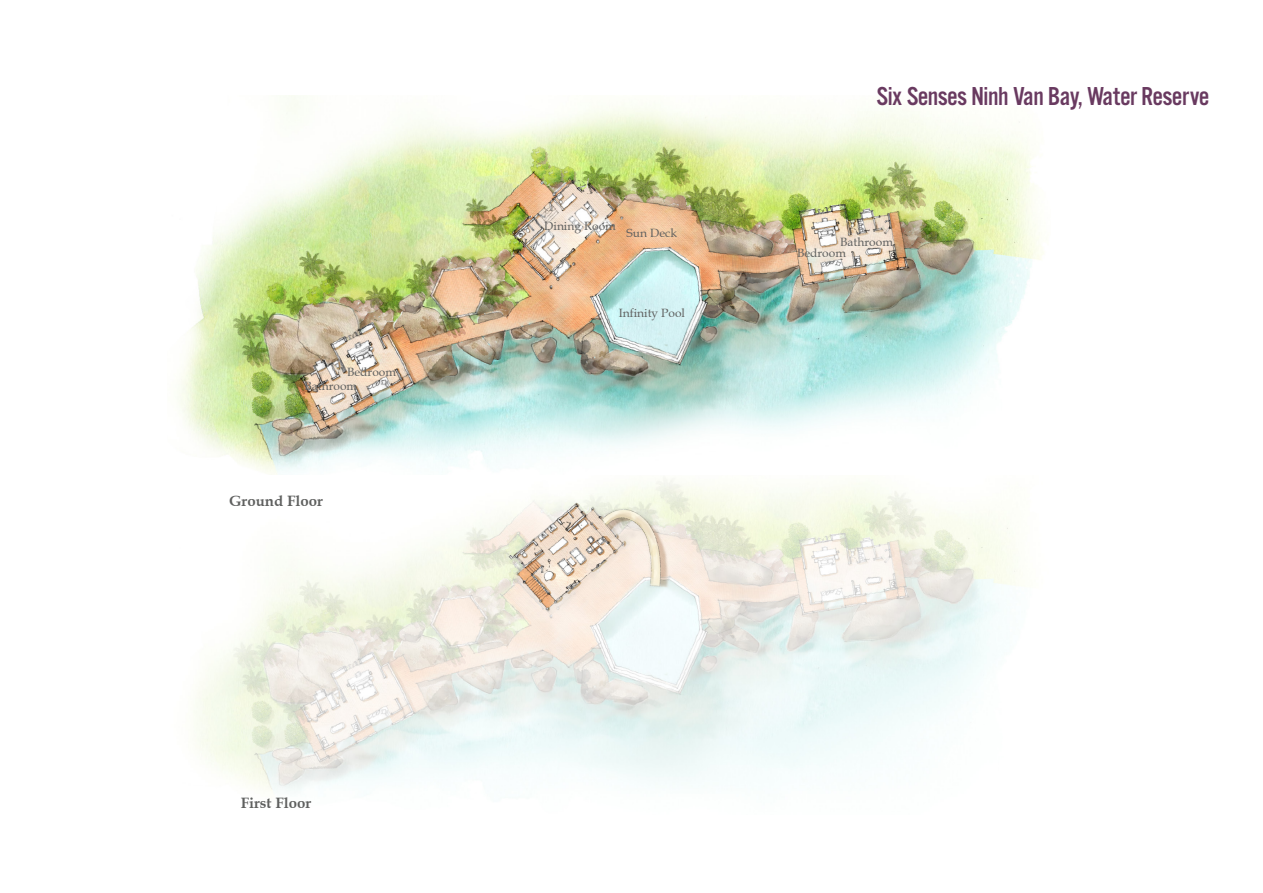
<style>
.page{position:relative;width:1263px;height:893px;background:#fff}
.page>*{position:absolute;margin:0;border:0;box-sizing:border-box;transform-origin:0 0}
.t1{font:27px "Alternate Gothic No 3";letter-spacing:.01em;color:#693a60}
.t2{font:700 15px "Book Antiqua";color:#5f605f}
.t3{font:12px "Book Antiqua";color:#5f605f}
</style>
<div class="page">
<img style="left:177px;top:96px;width:867px;height:379px">
<img style="left:193px;top:477px;width:828px;height:314px">
<p class="t3" style="left:347px;top:364px;width:50px">Bedroom</p>
<p class="t3" style="left:304px;top:378px;width:54px">Bathroom</p>
<p class="t2" style="left:229px;top:492px;width:95px">Ground Floor</p>
<p class="t2" style="left:241px;top:794px;width:72px">First Floor</p>
<p class="t3" style="left:544px;top:219px;width:73px">Dining Room</p>
<p class="t3" style="left:627px;top:225px;width:52px">Sun Deck</p>
<p class="t3" style="left:619px;top:306px;width:68px">Infinity Pool</p>
<p class="t1" style="left:877px;top:78px;width:334px">Six Senses Ninh Van Bay, Water Reserve</p>
<p class="t3" style="left:840px;top:234px;width:54px">Bathroom</p>
<p class="t3" style="left:797px;top:245px;width:50px">Bedroom</p>
</div>
